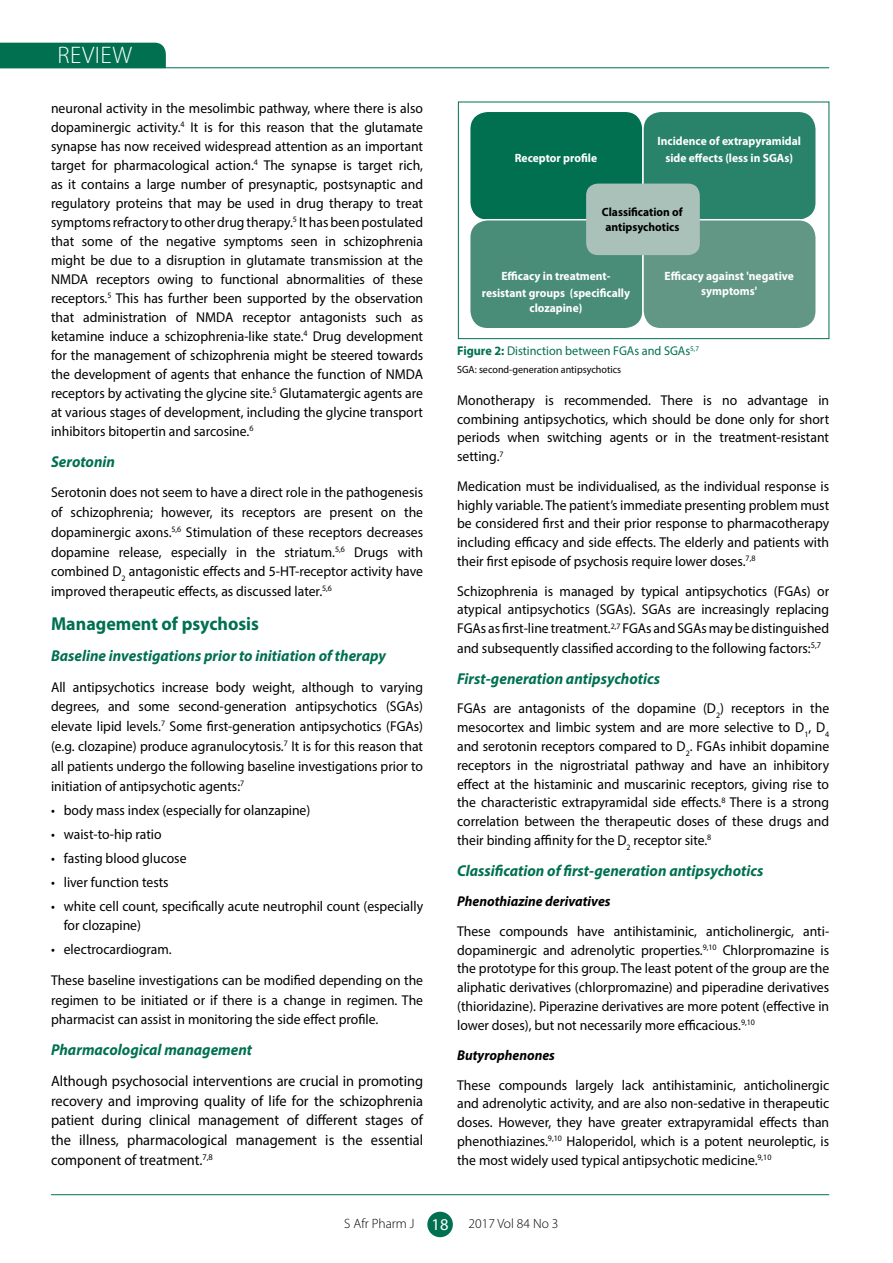
<style>
.page{position:relative;width:893px;height:1263px;background:#fff}
.page>*{position:absolute;margin:0;border:0;box-sizing:border-box;transform-origin:0 0}
.t1{font:300 24px "Myriad Pro";letter-spacing:.02em;color:#fff}
.t2{font:700 18.75px "Myriad Pro";color:#007051;scale:.96 1}
.t3{font:italic 700 15.75px "Myriad Pro";color:#007051;scale:.96 1}
.t4{font:15px/19.8px "Myriad Pro";color:#000;text-align:justify;scale:.96 1}
.t5{font:14.25px/18.9px "Myriad Pro";color:#000;text-align:justify;scale:.96 1}
.t6{font:italic 700 14.25px "Myriad Pro";color:#000;scale:.96 1}
.t7{font:300 13.5px "Myriad Pro";color:#000}
.t8{font:12.75px "Myriad Pro";color:#007051;scale:.96 1}
.t9{font:700 12px/17.1px "Myriad Pro";color:#fff;text-align:center;scale:.96 1}
.t10{font:700 12px/15px "Myriad Pro";color:#000;scale:.96 1}
.t11{font:10.5px "Myriad Pro";color:#000;scale:.96 1}
.s1{font-weight:700}
.s2{font-weight:400;font-size:16.5px;color:#fff}
</style>
<div class="page">
<hr style="left:51px;top:1194px;width:778px;height:1px;background:#007051">
<div style="left:427px;top:1212px;width:26px;height:25px;background:#007051;border-radius:50%"></div>
<svg style="left:0;top:42px;width:167px;height:27px;background:#0f785b"></svg>
<hr style="left:0;top:67px;width:829px;height:1px;background:#007051">
<div style="left:458px;top:102px;width:371px;height:237px;border:1px solid #007051"></div>
<div style="left:470px;top:111px;width:173px;height:109px;background:#007051;border-radius:18px"></div>
<div style="left:469px;top:111px;width:175px;height:110px;border:2px solid #fff;border-radius:18px"></div>
<div style="left:470px;top:220px;width:173px;height:109px;background:#498c77;border-radius:18px"></div>
<div style="left:469px;top:219px;width:175px;height:110px;border:2px solid #fff;border-radius:18px"></div>
<div style="left:643px;top:111px;width:173px;height:109px;background:#29826a;border-radius:18px"></div>
<div style="left:642px;top:111px;width:175px;height:110px;border:2px solid #fff;border-radius:18px"></div>
<div style="left:643px;top:220px;width:173px;height:109px;background:#639785;border-radius:18px"></div>
<div style="left:642px;top:219px;width:175px;height:110px;border:2px solid #fff;border-radius:18px"></div>
<div style="left:586px;top:184px;width:114px;height:71px;background:#a9c1b8;border-radius:12px"></div>
<h1 class="t1" style="left:58px;top:41px;width:76px">REVIEW</h1>
<p class="t5" style="left:51px;top:98px;width:389px">neuronal activity in the mesolimbic pathway, where there is also dopaminergic activity.<sup>4</sup> It is for this reason that the glutamate synapse has now received widespread attention as an important target for pharmacological action.<sup>4</sup> The synapse is target rich, as it contains a large number of presynaptic, postsynaptic and regulatory proteins that may be used in drug therapy to treat symptoms refractory to other drug therapy.<sup>5</sup> It has been postulated that some of the negative symptoms seen in schizophrenia might be due to a disruption in glutamate transmission at the NMDA receptors owing to functional abnormalities of these receptors.<sup>5</sup> This has further been supported by the observation that administration of NMDA receptor antagonists such as ketamine induce a schizophrenia-like state.<sup>4</sup> Drug development for the management of schizophrenia might be steered towards the development of agents that enhance the function of NMDA receptors by activating the glycine site.<sup>5</sup> Glutamatergic agents are at various stages of development, including the glycine transport inhibitors bitopertin and sarcosine.<sup>6</sup></p>
<p class="t3" style="left:51px;top:451px;width:68px">Serotonin</p>
<p class="t5" style="left:51px;top:482px;width:389px;line-height:19.8px">Serotonin does not seem to have a direct role in the pathogenesis of schizophrenia; however, its receptors are present on the dopaminergic axons.<sup>5,6</sup> Stimulation of these receptors decreases dopamine release, especially in the striatum.<sup>5,6</sup> Drugs with combined D<sub>2</sub> antagonistic effects and 5-HT-receptor activity have improved therapeutic effects, as discussed later.<sup>5,6</sup></p>
<h2 class="t2" style="left:51px;top:612px;width:218px">Management of psychosis</h2>
<p class="t3" style="left:51px;top:646px;width:350px">Baseline investigations prior to initiation of therapy</p>
<p class="t5" style="left:51px;top:677px;width:389px;line-height:19.8px">All antipsychotics increase body weight, although to varying degrees, and some second-generation antipsychotics (SGAs) elevate lipid levels.<sup>7</sup> Some first-generation antipsychotics (FGAs) (e.g. clozapine) produce agranulocytosis.<sup>7</sup> It is for this reason that all patients undergo the following baseline investigations prior to initiation of antipsychotic agents:<sup>7</sup></p>
<p class="t5" style="left:51px;top:800px;width:272px">• body mass index (especially for olanzapine)</p>
<p class="t5" style="left:51px;top:824px;width:117px">• waist-to-hip ratio</p>
<p class="t5" style="left:51px;top:848px;width:143px">• fasting blood glucose</p>
<p class="t5" style="left:51px;top:872px;width:124px">• liver function tests</p>
<p class="t5" style="left:64px;top:896px;width:376px;line-height:19.8px;text-indent:-13px">• white cell count, specifically acute neutrophil count (especially for clozapine)</p>
<p class="t5" style="left:51px;top:934px;width:389px;line-height:30.5px">• electrocardiogram.<br>These baseline investigations can be modified depending on the</p>
<p class="t5" style="left:51px;top:990px;width:389px;line-height:19.8px">regimen to be initiated or if there is a change in regimen. The pharmacist can assist in monitoring the side effect profile.</p>
<p class="t3" style="left:51px;top:1040px;width:211px">Pharmacological management</p>
<p class="t4" style="left:51px;top:1071px;width:389px">Although psychosocial interventions are crucial in promoting recovery and improving quality of life for the schizophrenia patient during clinical management of different stages of the illness, pharmacological management is the essential component of treatment.<sup>7,8</sup></p>
<p class="t9" style="left:515px;top:149px;width:87px">Receptor profile</p>
<p class="t9" style="left:657px;top:132px;width:151px">Incidence of extrapyramidal side effects (less in SGAs)</p>
<p class="t10" style="left:602px;top:204px;width:86px">Classification of antipsychotics</p>
<p class="t9" style="left:482px;top:267px;width:156px">Efficacy in treatment&shy;resistant groups (specifically</p>
<p class="t9" style="left:529px;top:299px;width:57px">clozapine)</p>
<p class="t9" style="left:665px;top:268px;width:136px;line-height:15px">Efficacy against 'negative symptoms'</p>
<p class="t8" style="left:457px;top:343px;width:253px"><span class="s1">Figure 2:</span> Distinction between FGAs and SGAs<sup>5,7</sup></p>
<p class="t11" style="left:457px;top:362px;width:172px">SGA: second-generation antipsychotics</p>
<p class="t5" style="left:457px;top:390px;width:389px">Monotherapy is recommended. There is no advantage in combining antipsychotics, which should be done only for short periods when switching agents or in the treatment-resistant setting.<sup>7</sup></p>
<p class="t5" style="left:457px;top:476px;width:389px">Medication must be individualised, as the individual response is highly variable. The patient’s immediate presenting problem must be considered first and their prior response to pharmacotherapy including efficacy and side effects. The elderly and patients with their first episode of psychosis require lower doses.<sup>7,8</sup></p>
<p class="t5" style="left:457px;top:581px;width:389px">Schizophrenia is managed by typical antipsychotics (FGAs) or atypical antipsychotics (SGAs). SGAs are increasingly replacing FGAs as first-line treatment.<sup>2,7</sup> FGAs and SGAs may be distinguished and subsequently classified according to the following factors:<sup>5,7</sup></p>
<p class="t3" style="left:457px;top:668px;width:213px">First-generation antipsychotics</p>
<p class="t5" style="left:457px;top:699px;width:389px">FGAs are antagonists of the dopamine (D<sub>2</sub>) receptors in the mesocortex and limbic system and are more selective to D<sub>1</sub>, D<sub>4 </sub>and serotonin receptors compared to D<sub>2</sub>. FGAs inhibit dopamine receptors in the nigrostriatal pathway and have an inhibitory effect at the histaminic and muscarinic receptors, giving rise to the characteristic extrapyramidal side effects.<sup>8</sup> There is a strong correlation between the therapeutic doses of these drugs and their binding affinity for the D<sub>2</sub> receptor site.<sup>8</sup></p>
<p class="t3" style="left:457px;top:860px;width:321px">Classification of first-generation antipsychotics</p>
<p class="t6" style="left:457px;top:892px;width:161px">Phenothiazine derivatives</p>
<p class="t5" style="left:457px;top:921px;width:389px">These compounds have antihistaminic, anticholinergic, anti&shy;dopaminergic and adrenolytic properties.<sup>9,10</sup> Chlorpromazine is the prototype for this group. The least potent of the group are the aliphatic derivatives (chlorpromazine) and piperadine derivatives (thioridazine). Piperazine derivatives are more potent (effective in lower doses), but not necessarily more efficacious.<sup>9,10</sup></p>
<p class="t6" style="left:457px;top:1046px;width:103px">Butyrophenones</p>
<p class="t5" style="left:457px;top:1075px;width:389px">These compounds largely lack antihistaminic, anticholinergic and adrenolytic activity, and are also non-sedative in therapeutic doses. However, they have greater extrapyramidal effects than phenothiazines.<sup>9,10</sup> Haloperidol, which is a potent neuroleptic, is the most widely used typical antipsychotic medicine.<sup>9,10</sup></p>
<p class="t7" style="left:344px;top:1215px;width:106px">S Afr Pharm J <span class="s2">18</span></p>
<p class="t7" style="left:469px;top:1215px;width:91px">2017 Vol 84 No 3</p>
</div>
